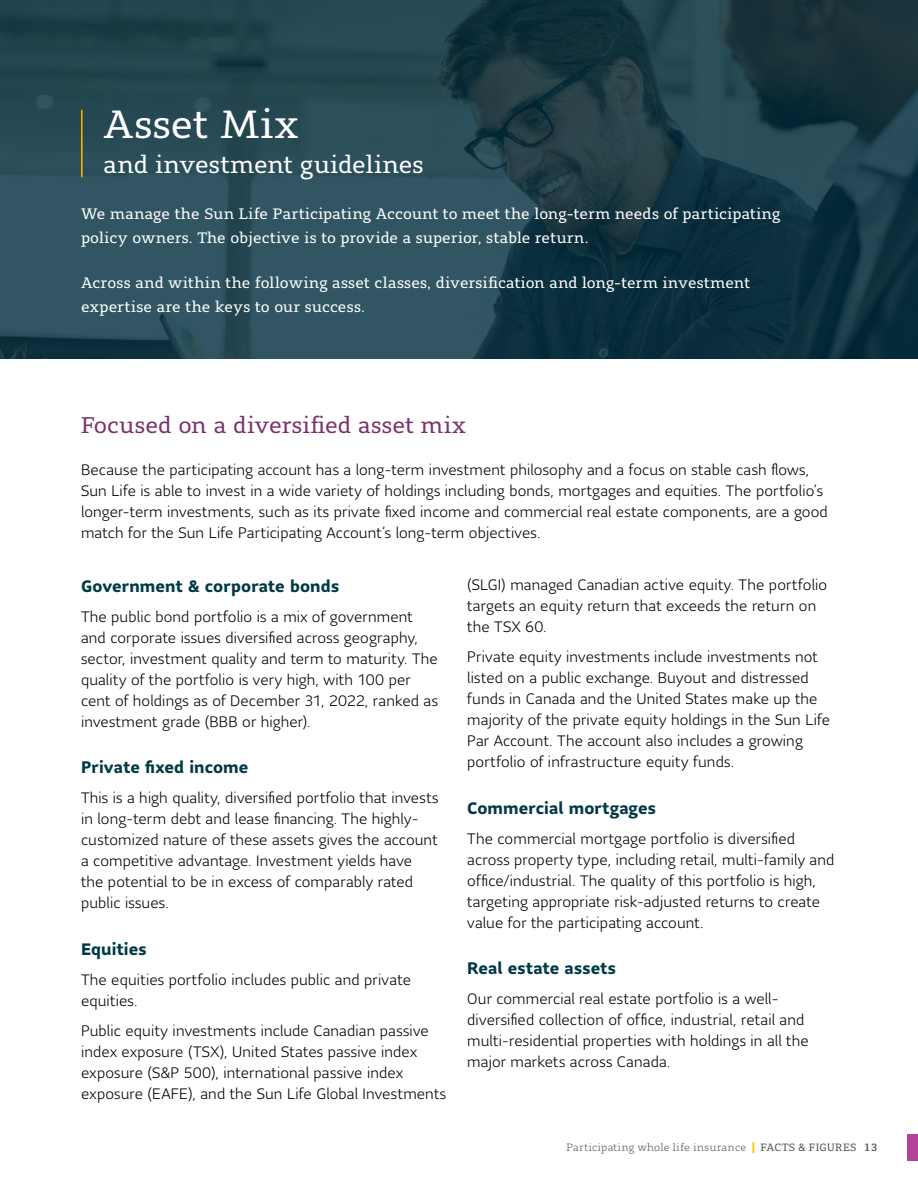
<style>
.page{position:relative;width:918px;height:1188px;background:#fff}
.page>*{position:absolute;margin:0;border:0;box-sizing:border-box;transform-origin:0 0}
.t1{font:39px "Sun Life Serif";letter-spacing:.015em;color:#fff}
.t2{font:24px "Sun Life Serif";letter-spacing:-.005em;color:#fff}
.t3{font:22.5px "Sun Life Serif";color:#79346d}
.t4{font:700 16.5px "Sun Life Sans";letter-spacing:.005em;color:#003946}
.t5{font:300 15px/21px "Sun Life Sans";letter-spacing:.01em;color:#000}
.t6{font:15px/24px "Sun Life Serif";letter-spacing:.01em;color:#fff}
.t7{font:300 10.5px "Sun Life Serif";letter-spacing:.035em;color:#555}
.s1{font-weight:700;color:#fcc000}
.s2{font-weight:400}
.s3{font-weight:500}
</style>
<div class="page">
<div style="left:908px;top:1134px;width:10px;height:26px;background:#b24398"></div>
<img style="left:0;top:0;width:918px;height:358px">
<hr style="left:81px;top:110px;width:1px;height:67px;background:#ffcb05">
<h1 class="t1" style="left:104px;top:98px;width:196px">Asset Mix</h1>
<h2 class="t2" style="left:104px;top:148px;width:322px">and investment guidelines</h2>
<p class="t6" style="left:81px;top:201px;width:701px">We manage the Sun Life Participating Account to meet the long-term needs of participating policy owners. The objective is to provide a superior, stable return.</p>
<p class="t6" style="left:81px;top:270px;width:671px">Across and within the following asset classes, diversification and long-term investment expertise are the keys to our success.</p>
<h3 class="t3" style="left:81px;top:410px;width:386px">Focused on a diversified asset mix</h3>
<p class="t5" style="left:81px;top:459px;width:748px">Because the participating account has a long-term investment philosophy and a focus on stable cash flows, Sun Life is able to invest in a wide variety of holdings including bonds, mortgages and equities. The portfolio’s longer-term investments, such as its private fixed income and commercial real estate components, are a good match for the Sun Life Participating Account’s long-term objectives.</p>
<p class="t4" style="left:81px;top:574px;width:260px">Government &amp; corporate bonds</p>
<p class="t5" style="left:81px;top:605px;width:359px">The public bond portfolio is a mix of government and corporate issues diversified across geography, sector, investment quality and term to maturity. The quality of the portfolio is very high, with 100 per cent of holdings as of December 31, 2022, ranked as investment grade (BBB or higher).</p>
<p class="t4" style="left:81px;top:756px;width:169px">Private fixed income</p>
<p class="t5" style="left:81px;top:787px;width:359px">This is a high quality, diversified portfolio that invests in long-term debt and lease financing. The highly&shy;customized nature of these assets gives the account a competitive advantage. Investment yields have<br>the potential to be in excess of comparably rated public issues.</p>
<p class="t4" style="left:81px;top:937px;width:67px">Equities</p>
<p class="t5" style="left:81px;top:968px;width:331px">The equities portfolio includes public and private equities.</p>
<p class="t5" style="left:81px;top:1019px;width:367px">Public equity investments include Canadian passive index exposure (TSX), United States passive index exposure (S&amp;P 500), international passive index exposure (EAFE), and the Sun Life Global Investments</p>
<p class="t5" style="left:467px;top:574px;width:361px">(SLGI) managed Canadian active equity. The portfolio targets an equity return that exceeds the return on the TSX 60.</p>
<p class="t5" style="left:467px;top:646px;width:364px">Private equity investments include investments not listed on a public exchange. Buyout and distressed funds in Canada and the United States make up the majority of the private equity holdings in the Sun Life Par Account. The account also includes a growing portfolio of infrastructure equity funds.</p>
<p class="t4" style="left:467px;top:797px;width:190px">Commercial mortgages</p>
<p class="t5" style="left:467px;top:828px;width:369px">The commercial mortgage portfolio is diversified across property type, including retail, multi-family and office/industrial. The quality of this portfolio is high, targeting appropriate risk-adjusted returns to create value for the participating account.</p>
<p class="t4" style="left:467px;top:957px;width:150px">Real estate assets</p>
<p class="t5" style="left:467px;top:988px;width:343px">Our commercial real estate portfolio is a well&shy;diversified collection of office, industrial, retail and multi-residential properties with holdings in all the major markets across Canada.</p>
<p class="t7" style="left:566px;top:1140px;width:313px">Participating whole life insurance <span class="s1">|</span> <span class="s2">FACTS &amp; FIGURES</span> <span class="s3">13</span></p>
</div>
